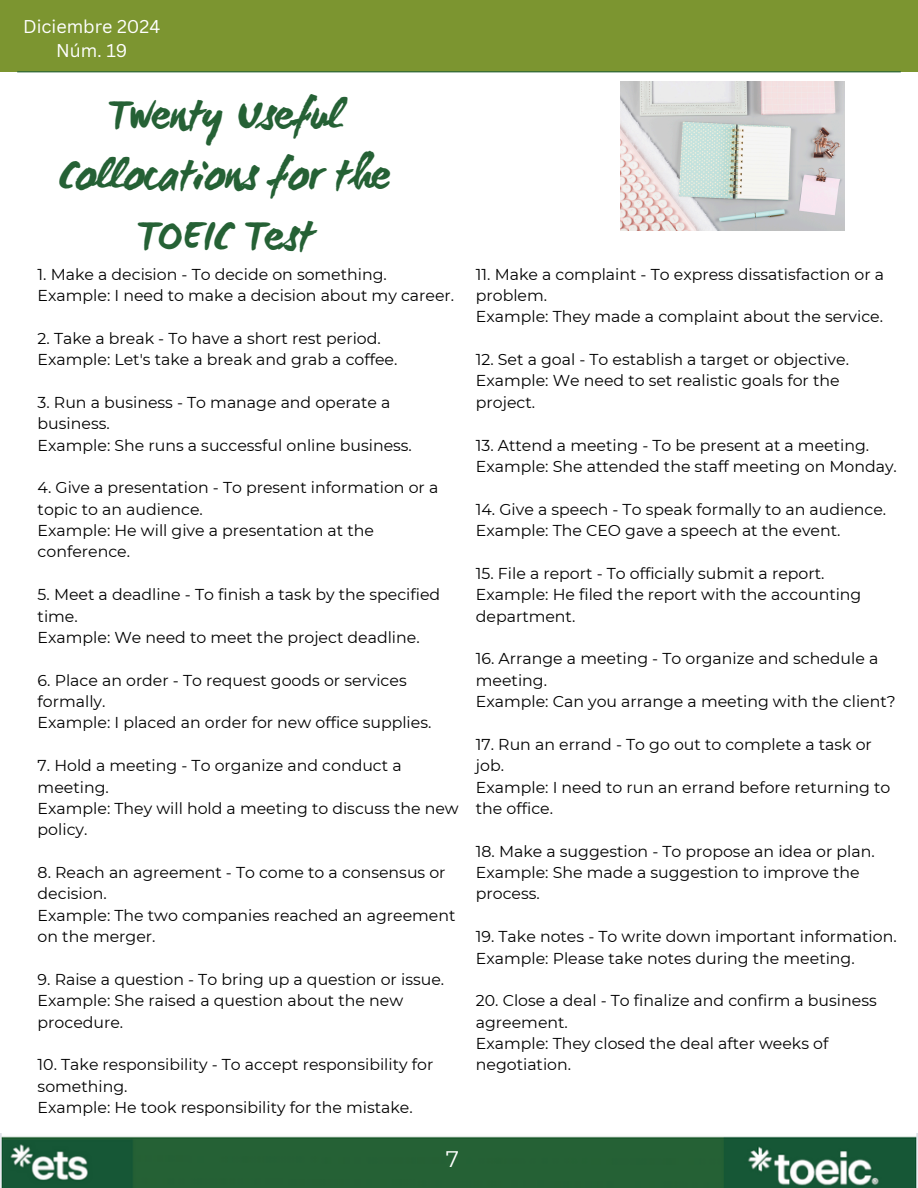
<style>
.page{position:relative;width:918px;height:1188px;background:#fff}
.page>*{position:absolute;margin:0;border:0;box-sizing:border-box;transform-origin:0 0}
.t1{font:700 43.5px/60.8px "WC Mano Negra Bta";color:#256135;text-align:center}
.t2{font:22.5px "Montserrat";color:#fff}
.t3{font:18px/24.8px "Canva Sans";color:#fff;text-align:center}
.t4{font:15.75px/21.3px "Montserrat";color:#000}
</style>
<div class="page">
<div style="left:0;top:0;width:918px;height:71px;background:#7c9530"></div>
<hr style="left:17px;top:71px;width:884px;height:1px;background:#256135">
<img style="left:0;top:1133px;width:918px;height:55px">
<img style="left:620px;top:81px;width:224px;height:150px">
<h2 class="t3" style="left:23px;top:13px;width:139px">Diciembre 2024<br>Núm. 19</h2>
<p class="t1" style="left:60px;top:87px;width:332px">Twenty Useful<br>Collocations for the<br>TOEIC Test</p>
<p class="t4" style="left:38px;top:263px;width:351px">1. Make a decision - To decide on something.</p>
<p class="t4" style="left:38px;top:285px;width:418px">Example: I need to make a decision about my career.</p>
<p class="t4" style="left:38px;top:327px;width:345px">2. Take a break - To have a short rest period.</p>
<p class="t4" style="left:38px;top:349px;width:361px">Example: Let's take a break and grab a coffee.</p>
<p class="t4" style="left:38px;top:391px;width:354px">3. Run a business - To manage and operate a business.</p>
<p class="t4" style="left:38px;top:434px;width:376px">Example: She runs a successful online business.</p>
<p class="t4" style="left:38px;top:477px;width:402px">4. Give a presentation - To present information or a topic to an audience.</p>
<p class="t4" style="left:38px;top:520px;width:338px">Example: He will give a presentation at the conference.</p>
<p class="t4" style="left:38px;top:584px;width:404px">5. Meet a deadline - To finish a task by the specified time.</p>
<p class="t4" style="left:38px;top:627px;width:384px">Example: We need to meet the project deadline.</p>
<p class="t4" style="left:38px;top:669px;width:371px">6. Place an order - To request goods or services formally.</p>
<p class="t4" style="left:38px;top:712px;width:395px">Example: I placed an order for new office supplies.</p>
<p class="t4" style="left:38px;top:755px;width:366px">7. Hold a meeting - To organize and conduct a meeting.</p>
<p class="t4" style="left:38px;top:798px;width:423px">Example: They will hold a meeting to discuss the new policy.</p>
<p class="t4" style="left:38px;top:862px;width:409px">8. Reach an agreement - To come to a consensus or decision.</p>
<p class="t4" style="left:38px;top:904px;width:419px">Example: The two companies reached an agreement on the merger.</p>
<p class="t4" style="left:38px;top:969px;width:408px">9. Raise a question - To bring up a question or issue.</p>
<p class="t4" style="left:38px;top:990px;width:367px">Example: She raised a question about the new procedure.</p>
<p class="t4" style="left:38px;top:1054px;width:397px">10. Take responsibility - To accept responsibility for something.</p>
<p class="t4" style="left:38px;top:1097px;width:377px">Example: He took responsibility for the mistake.</p>
<h1 class="t2" style="left:446px;top:1145px;width:15px">7</h1>
<p class="t4" style="left:476px;top:263px;width:410px">11. Make a complaint - To express dissatisfaction or a problem.</p>
<p class="t4" style="left:476px;top:306px;width:409px">Example: They made a complaint about the service.</p>
<p class="t4" style="left:476px;top:349px;width:375px">12. Set a goal - To establish a target or objective.</p>
<p class="t4" style="left:476px;top:370px;width:365px">Example: We need to set realistic goals for the project.</p>
<p class="t4" style="left:476px;top:434px;width:395px">13. Attend a meeting - To be present at a meeting.</p>
<p class="t4" style="left:476px;top:456px;width:423px">Example: She attended the staff meeting on Monday.</p>
<p class="t4" style="left:476px;top:498px;width:412px">14. Give a speech - To speak formally to an audience.</p>
<p class="t4" style="left:476px;top:520px;width:366px">Example: The CEO gave a speech at the event.</p>
<p class="t4" style="left:476px;top:562px;width:350px">15. File a report - To officially submit a report.</p>
<p class="t4" style="left:476px;top:584px;width:387px">Example: He filed the report with the accounting department.</p>
<p class="t4" style="left:476px;top:648px;width:404px">16. Arrange a meeting - To organize and schedule a meeting.</p>
<p class="t4" style="left:476px;top:691px;width:421px">Example: Can you arrange a meeting with the client?</p>
<p class="t4" style="left:476px;top:733px;width:398px">17. Run an errand - To go out to complete a task or job.</p>
<p class="t4" style="left:476px;top:776px;width:416px">Example: I need to run an errand before returning to the office.</p>
<p class="t4" style="left:476px;top:840px;width:400px">18. Make a suggestion - To propose an idea or plan.</p>
<p class="t4" style="left:476px;top:862px;width:385px">Example: She made a suggestion to improve the process.</p>
<p class="t4" style="left:476px;top:926px;width:422px">19. Take notes - To write down important information.</p>
<p class="t4" style="left:476px;top:947px;width:380px">Example: Please take notes during the meeting.</p>
<p class="t4" style="left:476px;top:990px;width:402px">20. Close a deal - To finalize and confirm a business agreement.</p>
<p class="t4" style="left:476px;top:1033px;width:354px">Example: They closed the deal after weeks of negotiation.</p>
</div>
